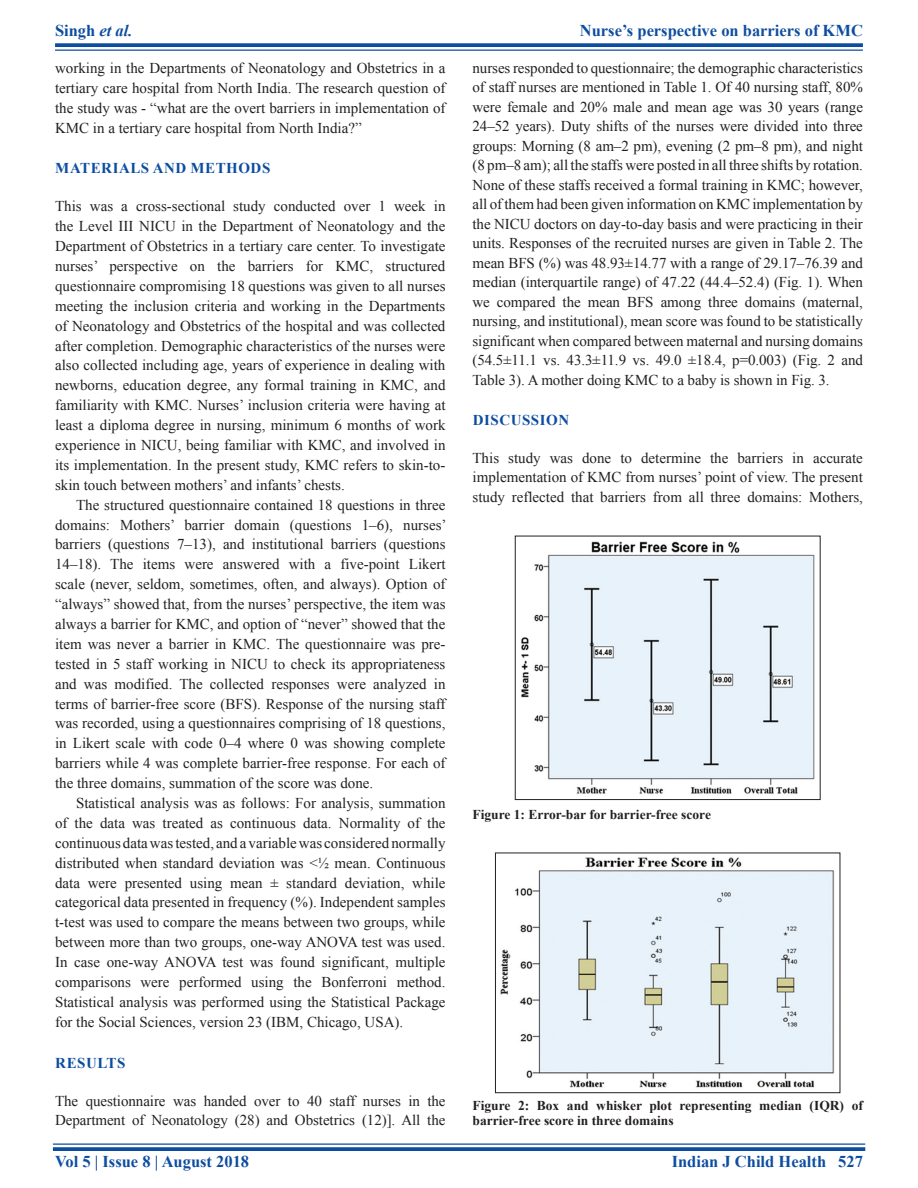
<style>
.page{position:relative;width:918px;height:1188px;background:#fff}
.page>*{position:absolute;margin:0;border:0;box-sizing:border-box;transform-origin:0 0}
.RF{font:700 16.5px "Times New Roman";color:#0d4da1}
.TXFL{font:15px/19.5px "Times New Roman";letter-spacing:-.005em;color:#231f20;text-align:justify}
.TX{font:15px/20px "Times New Roman";color:#231f20;text-align:justify}
.t1{font:700 15px "Times New Roman";letter-spacing:.035em;color:#0d4da1}
.FGC{font:700 13.5px/15px "Times New Roman";color:#231f20}
.s1{font-style:italic}
</style>
<div class="page">
<svg style="left:55px;top:43px;width:808px;height:4px;background:#1e59a7"></svg>
<hr style="left:55px;top:50px;width:808px;height:1px;background:#0d4da1">
<hr style="left:53px;top:1143px;width:812px;height:2px;background:#0d4da1">
<svg style="left:53px;top:1147px;width:812px;height:4px;background:#1b57a6"></svg>
<img style="left:521px;top:541px;width:294px;height:253px">
<div style="left:515px;top:536px;width:305px;height:264px;border:1px solid #231f20"></div>
<img style="left:500px;top:857px;width:335px;height:231px">
<div style="left:495px;top:853px;width:345px;height:240px;border:1px solid #231f20"></div>
<p class="RF" style="left:55px;top:18px;width:79px">Singh <span class="s1">et al.</span></p>
<p class="RF" style="left:580px;top:18px;width:285px">Nurse’s perspective on barriers of KMC</p>
<p class="TX" style="left:55px;top:57px;width:392px">working in the Departments of Neonatology and Obstetrics in a tertiary care hospital from North India. The research question of the study was - “what are the overt barriers in implementation of KMC in a tertiary care hospital from North India?”</p>
<h1 class="t1" style="left:55px;top:158px;width:217px">MATERIALS AND METHODS</h1>
<p class="TXFL" style="left:55px;top:196px;width:392px;line-height:20px">This was a cross-sectional study conducted over 1 week in the Level III NICU in the Department of Neonatology and the Department of Obstetrics in a tertiary care center. To investigate nurses’ perspective on the barriers for KMC, structured questionnaire compromising 18 questions was given to all nurses meeting the inclusion criteria and working in the Departments of Neonatology and Obstetrics of the hospital and was collected after completion. Demographic characteristics of the nurses were also collected including age, years of experience in dealing with newborns, education degree, any formal training in KMC, and familiarity with KMC. Nurses’ inclusion criteria were having at least a diploma degree in nursing, minimum 6 months of work experience in NICU, being familiar with KMC, and involved in its implementation. In the present study, KMC refers to skin-to&shy;skin touch between mothers’ and infants’ chests.</p>
<p class="TX" style="left:55px;top:494px;width:393px;text-indent:21px">The structured questionnaire contained 18 questions in three domains: Mothers’ barrier domain (questions 1–6), nurses’ barriers (questions 7–13), and institutional barriers (questions 14–18). The items were answered with a five-point Likert scale (never, seldom, sometimes, often, and always). Option of “always” showed that, from the nurses’ perspective, the item was always a barrier for KMC, and option of “never” showed that the item was never a barrier in KMC. The questionnaire was pre&shy;tested in 5 staff working in NICU to check its appropriateness and was modified. The collected responses were analyzed in terms of barrier-free score (BFS). Response of the nursing staff was recorded, using a questionnaires comprising of 18 questions, in Likert scale with code 0–4 where 0 was showing complete barriers while 4 was complete barrier-free response. For each of the three domains, summation of the score was done.</p>
<p class="TX" style="left:55px;top:793px;width:392px;text-indent:21px">Statistical analysis was as follows: For analysis, summation of the data was treated as continuous data. Normality of the continuous data was tested, and a variable was considered normally distributed when standard deviation was &lt;½ mean. Continuous data were presented using mean ± standard deviation, while categorical data presented in frequency (%). Independent samples t-test was used to compare the means between two groups, while between more than two groups, one-way ANOVA test was used.<br>In case one-way ANOVA test was found significant, multiple comparisons were performed using the Bonferroni method.<br>Statistical analysis was performed using the Statistical Package for the Social Sciences, version 23 (IBM, Chicago, USA).</p>
<h1 class="t1" style="left:55px;top:1052px;width:72px">RESULTS</h1>
<p class="TXFL" style="left:55px;top:1090px;width:392px;line-height:20px">The questionnaire was handed over to 40 staff nurses in the<br>Department of Neonatology (28) and Obstetrics (12)]. All the</p>
<p class="TXFL" style="left:472px;top:58px;width:392px">nurses responded to questionnaire; the demographic characteristics of staff nurses are mentioned in Table 1. Of 40 nursing staff, 80% were female and 20% male and mean age was 30 years (range 24–52 years). Duty shifts of the nurses were divided into three groups: Morning (8 am–2 pm), evening (2 pm–8 pm), and night (8 pm–8 am); all the staffs were posted in all three shifts by rotation.<br>None of these staffs received a formal training in KMC; however, all of them had been given information on KMC implementation by the NICU doctors on day-to-day basis and were practicing in their units. Responses of the recruited nurses are given in Table 2. The mean BFS (%) was 48.93±14.77 with a range of 29.17–76.39 and median (interquartile range) of 47.22 (44.4–52.4) (Fig. 1). When we compared the mean BFS among three domains (maternal, nursing, and institutional), mean score was found to be statistically significant when compared between maternal and nursing domains (54.5±11.1 vs. 43.3±11.9 vs. 49.0 ±18.4, p=0.003) (Fig. 2 and Table 3). A mother doing KMC to a baby is shown in Fig. 3.</p>
<h1 class="t1" style="left:473px;top:410px;width:98px">DISCUSSION</h1>
<p class="TXFL" style="left:472px;top:448px;width:392px">This study was done to determine the barriers in accurate implementation of KMC from nurses’ point of view. The present study reflected that barriers from all three domains: Mothers,</p>
<p class="FGC" style="left:472px;top:806px;width:240px">Figure 1: Error-bar for barrier-free score</p>
<p class="FGC" style="left:472px;top:1098px;width:392px">Figure 2: Box and whisker plot representing median (IQR) of barrier-free score in three domains</p>
<p class="RF" style="left:55px;top:1150px;width:196px">Vol 5 | Issue 8 | August 2018</p>
<p class="RF" style="left:672px;top:1150px;width:193px">Indian J Child Health 527</p>
</div>
